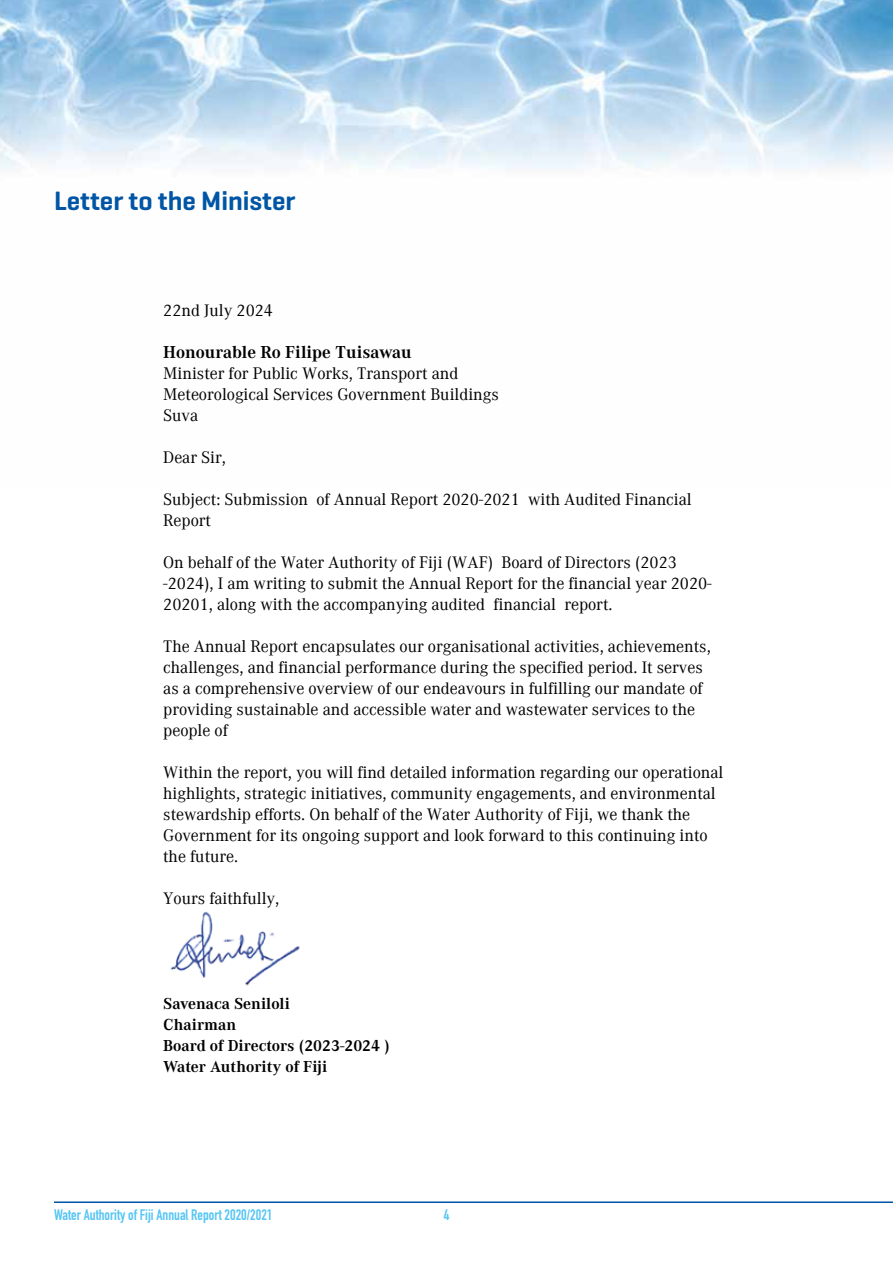
<style>
.page{position:relative;width:893px;height:1263px;background:#fff}
.page>*{position:absolute;margin:0;border:0;box-sizing:border-box;transform-origin:0 0}
.t1{font:600 27px "Geogrotesque";color:#0055a5}
.t2{font:700 18px "Corporate A";color:#000}
.t3{font:16.5px/21px "Corporate ABQ";color:#000}
.t4{font:700 16.5px/21px "Corporate A";color:#000}
.t5{font:15px "DIN Engschrift Std";color:#55c5f4}
</style>
<div class="page">
<img style="left:0;top:0;width:892px;height:169px">
<hr style="left:54px;top:1201px;width:839px;height:2px;background:#0055a5">
<img style="left:170px;top:912px;width:130px;height:74px">
<h1 class="t1" style="left:54px;top:184px;width:243px">Letter to the Minister</h1>
<p class="t3" style="left:163px;top:300px;width:111px">22nd July 2024</p>
<p class="t2" style="left:163px;top:342px;width:250px">Honourable Ro Filipe Tuisawau</p>
<p class="t3" style="left:163px;top:363px;width:337px">Minister for Public Works, Transport and<br>Meteorological Services Government Buildings<br>Suva</p>
<p class="t3" style="left:163px;top:447px;width:64px">Dear Sir,</p>
<p class="t3" style="left:163px;top:489px;width:530px">Subject: Submission of Annual Report 2020-2021 with Audited Financial<br>Report</p>
<p class="t3" style="left:163px;top:552px;width:550px">On behalf of the Water Authority of Fiji (WAF) Board of Directors (2023 -2024), I am writing to submit the Annual Report for the financial year 2020-<br>20201, along with the accompanying audited financial report.</p>
<p class="t3" style="left:163px;top:636px;width:549px">The Annual Report encapsulates our organisational activities, achievements, challenges, and financial performance during the specified period. It serves as a comprehensive overview of our endeavours in fulfilling our mandate of providing sustainable and accessible water and wastewater services to the people of</p>
<p class="t3" style="left:163px;top:762px;width:562px">Within the report, you will find detailed information regarding our operational highlights, strategic initiatives, community engagements, and environmental stewardship efforts. On behalf of the Water Authority of Fiji, we thank the Government for its ongoing support and look forward to this continuing into the future.</p>
<p class="t3" style="left:163px;top:888px;width:118px">Yours faithfully,</p>
<p class="t4" style="left:163px;top:994px;width:228px">Savenaca Seniloli<br>Chairman<br>Board of Directors (2023-2024 )<br>Water Authority of Fiji</p>
<p class="t5" style="left:54px;top:1205px;width:220px">Water Authority of Fiji Annual Report 2020/2021</p>
<p class="t5" style="left:444px;top:1205px;width:7px">4</p>
</div>
